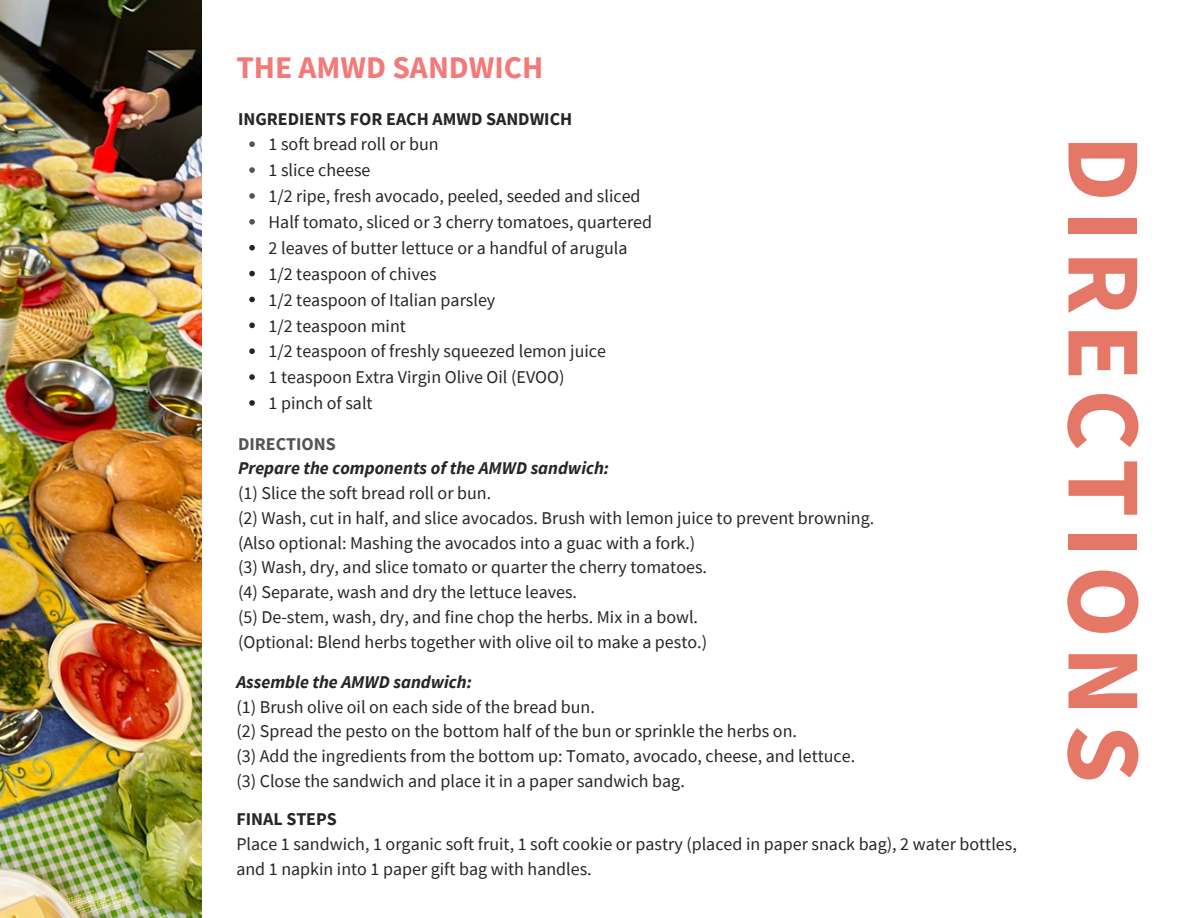
<style>
.page{position:relative;width:1188px;height:918px;background:#fff}
.page>*{position:absolute;margin:0;border:0;box-sizing:border-box;transform-origin:0 0}
.t1{font:700 105.3px "Source Sans Pro";letter-spacing:.08em;color:#e57767}
.t2{font:700 31.5px "Source Sans Pro";color:#f47979}
.t3{font:18px/25.8px "Source Sans Pro";color:#262626}
.t4{font:italic 700 18px "Source Sans Pro";color:#262626}
.t5{font:700 18px "Source Sans Pro";color:#262626}
.t6{font:700 18px "Source Sans Pro";color:#545454}
</style>
<div class="page">
<img style="left:0;top:0;width:201px;height:918px">
<svg style="left:249px;top:141px;width:6px;height:6px"></svg>
<svg style="left:249px;top:167px;width:6px;height:6px"></svg>
<svg style="left:249px;top:193px;width:6px;height:6px"></svg>
<svg style="left:249px;top:219px;width:6px;height:6px"></svg>
<svg style="left:249px;top:245px;width:6px;height:6px"></svg>
<svg style="left:249px;top:271px;width:6px;height:5px"></svg>
<svg style="left:249px;top:297px;width:6px;height:5px"></svg>
<svg style="left:249px;top:323px;width:6px;height:5px"></svg>
<svg style="left:249px;top:348px;width:6px;height:6px"></svg>
<svg style="left:249px;top:374px;width:6px;height:6px"></svg>
<svg style="left:249px;top:400px;width:6px;height:6px"></svg>
<h2 class="t2" style="left:236px;top:47px;width:309px">THE AMWD SANDWICH</h2>
<p class="t5" style="left:238px;top:107px;width:336px">INGREDIENTS FOR EACH AMWD SANDWICH</p>
<p class="t3" style="left:269px;top:131px;width:385px">1 soft bread roll or bun<br>1 slice cheese<br>1/2 ripe, fresh avocado, peeled, seeded and sliced<br>Half tomato, sliced or 3 cherry tomatoes, quartered<br>2 leaves of butter lettuce or a handful of arugula<br>1/2 teaspoon of chives<br>1/2 teaspoon of Italian parsley<br>1/2 teaspoon mint<br>1/2 teaspoon of freshly squeezed lemon juice<br>1 teaspoon Extra Virgin Olive Oil (EVOO)<br>1 pinch of salt</p>
<p class="t6" style="left:238px;top:432px;width:99px">DIRECTIONS</p>
<p class="t4" style="left:238px;top:457px;width:373px">Prepare the components of the AMWD sandwich:</p>
<p class="t3" style="left:238px;top:480px;width:638px;line-height:24.8px">(1) Slice the soft bread roll or bun.<br>(2) Wash, cut in half, and slice avocados. Brush with lemon juice to prevent browning. (Also optional: Mashing the avocados into a guac with a fork.)<br>(3) Wash, dry, and slice tomato or quarter the cherry tomatoes.<br>(4) Separate, wash and dry the lettuce leaves.<br>(5) De-stem, wash, dry, and fine chop the herbs. Mix in a bowl.<br>(Optional: Blend herbs together with olive oil to make a pesto.)</p>
<p class="t4" style="left:236px;top:670px;width:237px">Assemble the AMWD sandwich:</p>
<p class="t3" style="left:236px;top:694px;width:620px;line-height:24.8px">(1) Brush olive oil on each side of the bread bun.<br>(2) Spread the pesto on the bottom half of the bun or sprinkle the herbs on.<br>(3) Add the ingredients from the bottom up: Tomato, avocado, cheese, and lettuce. (3) Close the sandwich and place it in a paper sandwich bag.</p>
<p class="t5" style="left:236px;top:808px;width:102px">FINAL STEPS</p>
<p class="t3" style="left:236px;top:831px;width:782px;line-height:24.8px">Place 1 sandwich, 1 organic soft fruit, 1 soft cookie or pastry (placed in paper snack bag), 2 water bottles, and 1 napkin into 1 paper gift bag with handles.</p>
<h1 class="t1" style="left:1172px;top:135px;width:650px;rotate:90deg">DIRECTIONS</h1>
</div>
